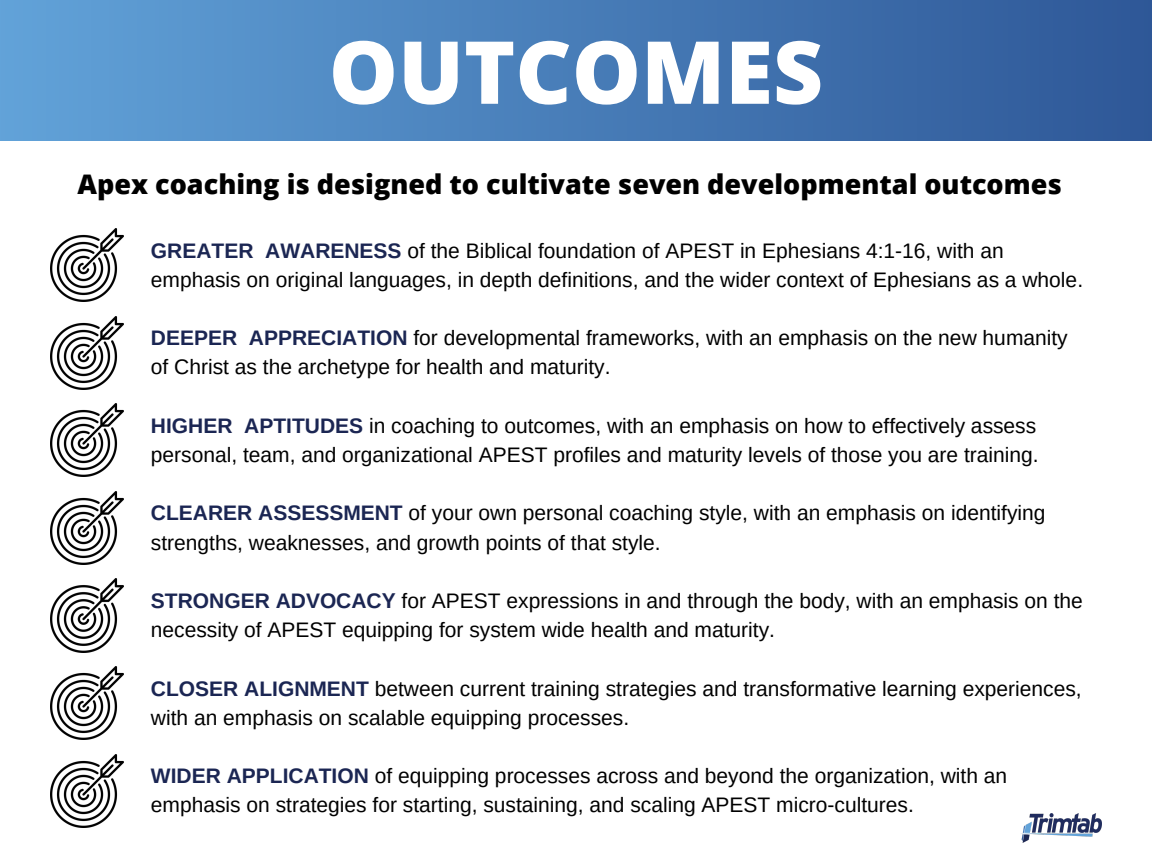
<style>
.page{position:relative;width:1152px;height:864px;background:#fff}
.page>*{position:absolute;margin:0;border:0;box-sizing:border-box;transform-origin:0 0}
.t1{font:800 87px "Open Sans";color:#fff}
.t2{font:800 27px "Open Sans";color:#000}
.t3{font:21px/29.2px "Arimo";color:#000}
.s1{font-weight:700;color:#1b2653}
</style>
<div class="page">
<img style="left:1021px;top:814px;width:80px;height:28px">
<div style="left:0;top:0;width:1152px;height:141px;background:linear-gradient(to right,#62a2d9,#2e5797)"></div>
<img style="left:50px;top:229px;width:73px;height:73px">
<img style="left:50px;top:316px;width:73px;height:73px">
<img style="left:51px;top:404px;width:73px;height:73px">
<img style="left:50px;top:491px;width:73px;height:74px">
<img style="left:50px;top:667px;width:73px;height:73px">
<img style="left:50px;top:754px;width:73px;height:73px">
<img style="left:50px;top:579px;width:73px;height:73px">
<h1 class="t1" style="left:329px;top:11px;width:496px">OUTCOMES</h1>
<h2 class="t2" style="left:78px;top:165px;width:986px">Apex coaching is designed to cultivate seven developmental outcomes</h2>
<p class="t3" style="left:151px;top:236px;width:934px"><span class="s1">GREATER AWARENESS</span> of the Biblical foundation of APEST in Ephesians 4:1-16, with an emphasis on original languages, in depth definitions, and the wider context of Ephesians as a whole.</p>
<p class="t3" style="left:151px;top:323px;width:918px"><span class="s1">DEEPER APPRECIATION</span> for developmental frameworks, with an emphasis on the new humanity of Christ as the archetype for health and maturity.</p>
<p class="t3" style="left:151px;top:411px;width:889px"><span class="s1">HIGHER APTITUDES</span> in coaching to outcomes, with an emphasis on how to effectively assess personal, team, and organizational APEST profiles and maturity levels of those you are training.</p>
<p class="t3" style="left:151px;top:498px;width:896px"><span class="s1">CLEARER ASSESSMENT</span> of your own personal coaching style, with an emphasis on identifying strengths, weaknesses, and growth points of that style.</p>
<p class="t3" style="left:151px;top:586px;width:934px"><span class="s1">STRONGER ADVOCACY</span> for APEST expressions in and through the body, with an emphasis on the necessity of APEST equipping for system wide health and maturity.</p>
<p class="t3" style="left:151px;top:674px;width:932px"><span class="s1">CLOSER ALIGNMENT</span> between current training strategies and transformative learning experiences, with an emphasis on scalable equipping processes.</p>
<p class="t3" style="left:151px;top:761px;width:858px"><span class="s1">WIDER APPLICATION</span> of equipping processes across and beyond the organization, with an emphasis on strategies for starting, sustaining, and scaling APEST micro-cultures.</p>
</div>
